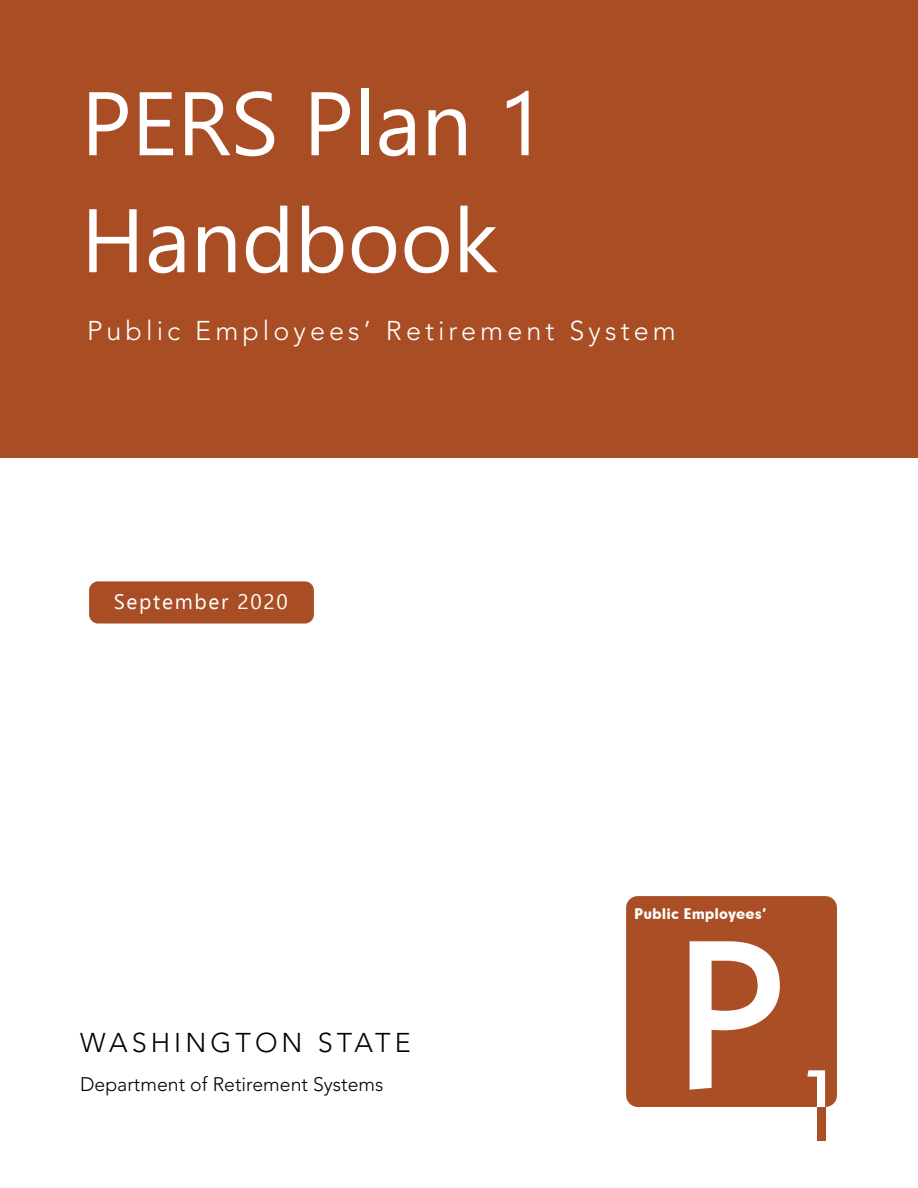
<style>
.page{position:relative;width:918px;height:1188px;background:#fff}
.page>*{position:absolute;margin:0;border:0;box-sizing:border-box;transform-origin:0 0}
.t1{font:205.05px "Geometric 231 BT Bold C";color:#fff}
.t2{font:90px/117px "Ebrima";color:#fff}
.t3{font:300 27px "Avenir LT Std";letter-spacing:.15em;color:#fff}
.t4{font:300 27px "Avenir LT Std";letter-spacing:.15em;color:#000}
.t5{font:21px "Ebrima";letter-spacing:.08em;color:#fff}
.t6{font:300 19.5px "Avenir LT Std";color:#000}
.t7{font:14.1px "Geometric 706 BT Black B";color:#fff}
</style>
<div class="page">
<div style="left:817px;top:1107px;width:8px;height:33px;background:#aa4e25"></div>
<div style="left:626px;top:896px;width:211px;height:211px;background:#aa4e25"></div>
<div style="left:0;top:0;width:918px;height:458px;background:#a94d25"></div>
<div style="left:89px;top:581px;width:225px;height:43px;background:#a94d25;border-radius:9px"></div>
<h2 class="t2" style="left:81px;top:63px;width:466px">PERS Plan 1<br>Handbook</h2>
<p class="t3" style="left:87px;top:315px;width:590px">Public Employees’ Retirement System</p>
<p class="t5" style="left:114px;top:586px;width:176px">September 2020</p>
<p class="t4" style="left:80px;top:1027px;width:332px">WASHINGTON STATE</p>
<p class="t6" style="left:80px;top:1073px;width:305px">Department of Retirement Systems</p>
<p class="t7" style="left:634px;top:904px;width:134px">Public Employees’</p>
<h1 class="t1" style="left:675px;top:880px;width:114px">P</h1>
</div>
